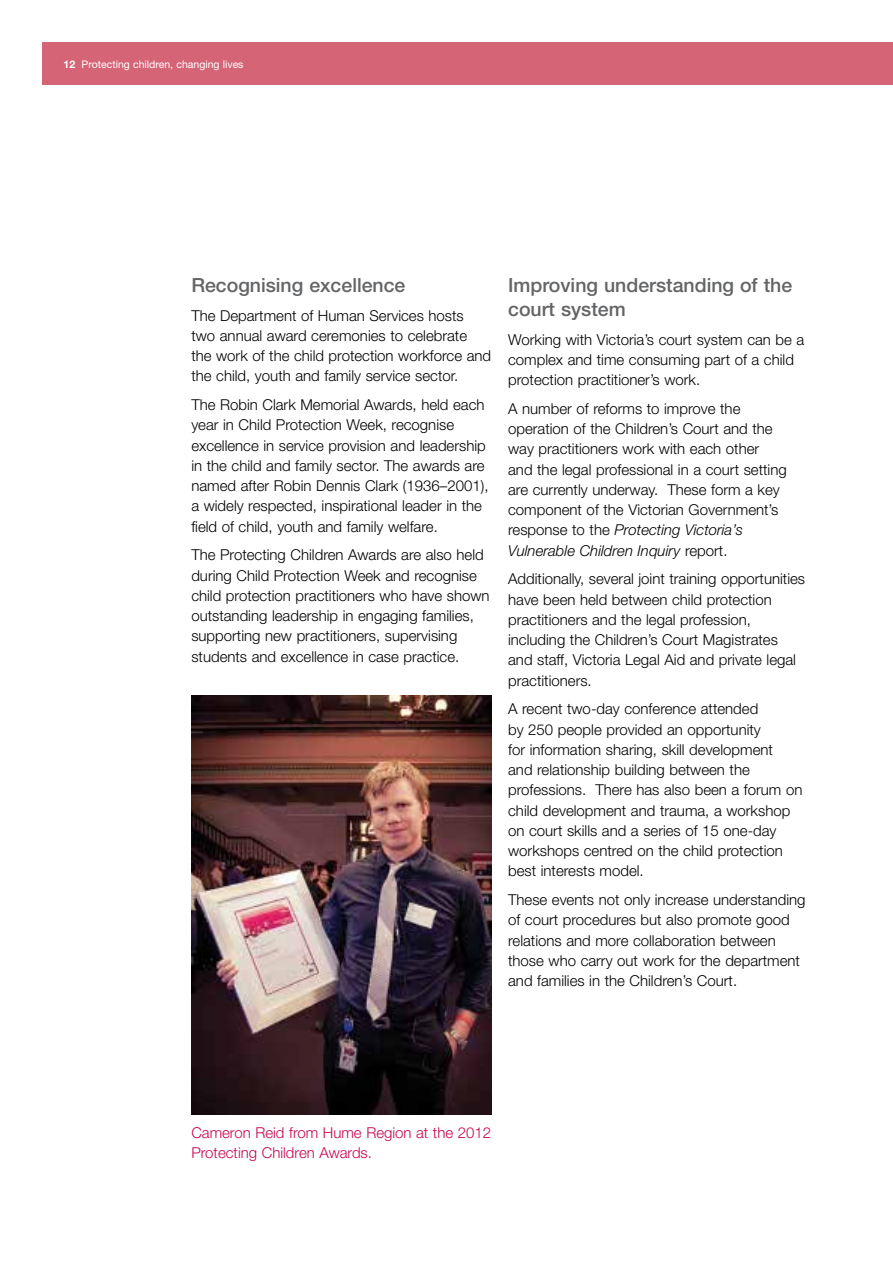
<style>
.page{position:relative;width:893px;height:1263px;background:#fff}
.page>*{position:absolute;margin:0;border:0;box-sizing:border-box;transform-origin:0 0}
.t1{font:500 19.5px/24px "Helvetica Neue CE";color:#636466}
.t2{font:300 15px/20.2px "Helvetica Neue";color:#000}
.t3{font:italic 300 15px/20.2px "Helvetica Neue CE";color:#000}
.t4{font:300 15px/20.2px "Helvetica Neue";color:#c60651}
.t5{font:10.5px "Helvetica Neue";color:#fff}
.s1{font-weight:700}
.s2{font-family:"Helvetica Neue";font-style:normal}
</style>
<div class="page">
<div style="left:43px;top:43px;width:850px;height:42px;background:#d56477"></div>
<img style="left:191px;top:696px;width:300px;height:418px">
<p class="t5" style="left:64px;top:58px;width:182px"><span class="s1">12</span> Protecting children, changing lives</p>
<h1 class="t1" style="left:191px;top:273px;width:216px">Recognising excellence</h1>
<p class="t2" style="left:191px;top:305px;width:301px">The Department of Human Services hosts two annual award ceremonies to celebrate the work of the child protection workforce and the child, youth and family service sector.</p>
<p class="t2" style="left:191px;top:394px;width:299px">The Robin Clark Memorial Awards, held each year in Child Protection Week, recognise excellence in service provision and leadership in the child and family sector. The awards are named after Robin Dennis Clark (1936–2001), a widely respected, inspirational leader in the field of child, youth and family welfare.</p>
<p class="t2" style="left:191px;top:544px;width:300px">The Protecting Children Awards are also held during Child Protection Week and recognise child protection practitioners who have shown outstanding leadership in engaging families, supporting new practitioners, supervising students and excellence in case practice.</p>
<h1 class="t1" style="left:508px;top:273px;width:286px">Improving understanding of the court system</h1>
<p class="t2" style="left:508px;top:329px;width:298px">Working with Victoria’s court system can be a complex and time consuming part of a child protection practitioner’s work.</p>
<p class="t2" style="left:508px;top:398px;width:280px">A number of reforms to improve the operation of the Children’s Court and the way practitioners work with each other and the legal professional in a court setting are currently underway. These form a key component of the Victorian Government’s</p>
<p class="t3" style="left:508px;top:520px;width:236px"><span class="s2">response to the</span> Protecting Victoria’s<br>Vulnerable Children Inquiry <span class="s2">report.</span></p>
<p class="t2" style="left:508px;top:568px;width:299px">Additionally, several joint training opportunities have been held between child protection practitioners and the legal profession, including the Children’s Court Magistrates and staff, Victoria Legal Aid and private legal practitioners.</p>
<p class="t2" style="left:508px;top:698px;width:296px">A recent two-day conference attended<br>by 250 people provided an opportunity<br>for information sharing, skill development<br>and relationship building between the professions. There has also been a forum on child development and trauma, a workshop on court skills and a series of 15 one-day workshops centred on the child protection best interests model.</p>
<p class="t2" style="left:508px;top:889px;width:299px">These events not only increase understanding of court procedures but also promote good relations and more collaboration between those who carry out work for the department and families in the Children’s Court.</p>
<p class="t4" style="left:191px;top:1122px;width:301px">Cameron Reid from Hume Region at the 2012<br>Protecting Children Awards.</p>
</div>
